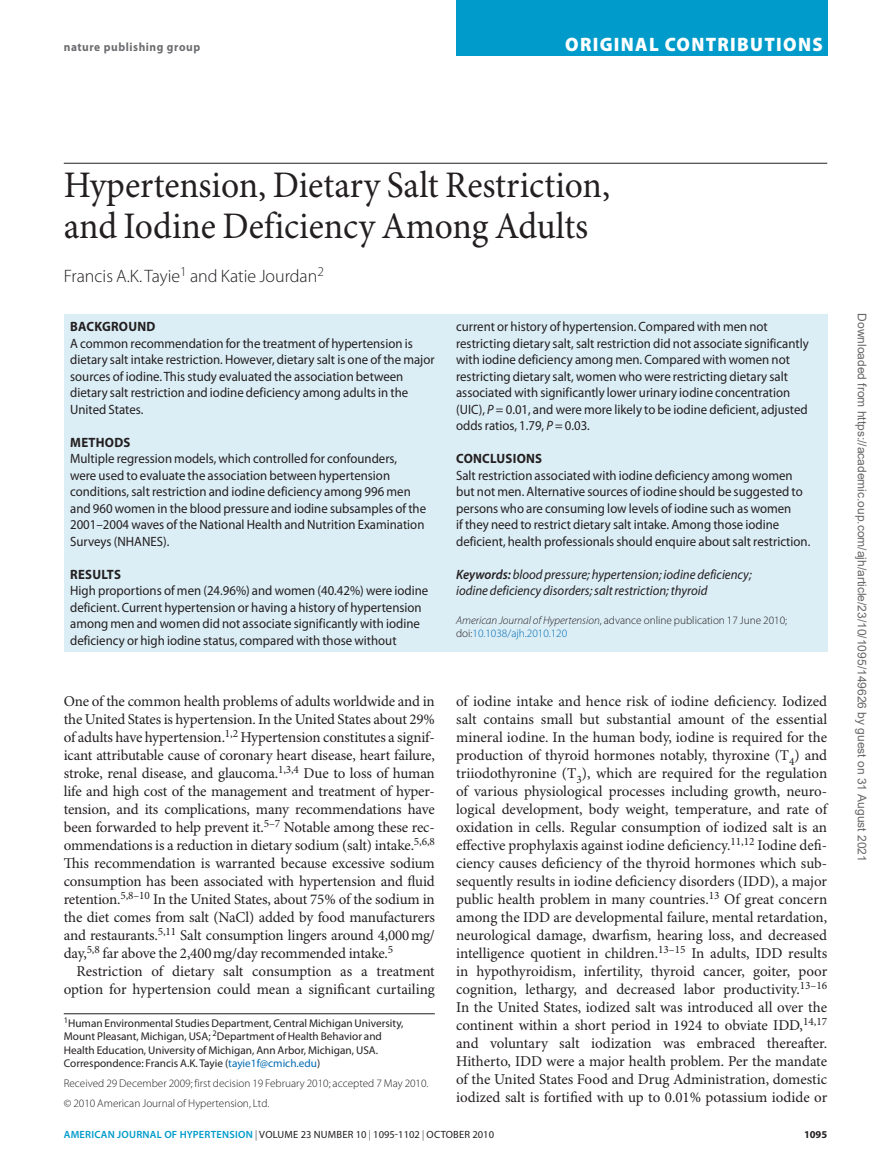
<style>
.page{position:relative;width:891px;height:1175px;background:#fff}
.page>*{position:absolute;margin:0;border:0;box-sizing:border-box;transform-origin:0 0}
.t1{font:37.5px/40.5px "Minion Pro";color:#231f20;scale:.95 1}
.t2{font:900 19.5px "Myriad Pro";letter-spacing:.07em;color:#fff;scale:.95 1}
.t3{font:300 18px "Myriad Pro";color:#231f20}
.t4{font:15px/18px "Minion Pro";letter-spacing:-.005em;color:#231f20;text-align:justify}
.t5{font:13.5px/16.5px "Myriad Pro";color:#231f20;scale:.95 1}
.t6{font:italic 13.5px/16.5px "Myriad Pro";color:#231f20;scale:.95 1}
.t7{font:700 13.5px "Myriad Pro";letter-spacing:.02em;color:#231f20;scale:.95 1}
.t8{font:12px "Arial";color:#666}
.t9{font:700 12px "Myriad Pro";letter-spacing:.05em;color:#6c6d70;scale:.95 1}
.t10{font:11.25px/13.5px "Myriad Pro";color:#231f20}
.t11{font:300 11.25px/20px "Myriad Pro";color:#231f20}
.t12{font:10.5px "Myriad Pro";letter-spacing:.02em;color:#231f20}
.t13{font:700 10.5px "Myriad Pro";color:#231f20}
.s1{font-style:italic}
.s2{font-weight:600}
.s3{color:#006cb3}
.s4{font-weight:600;color:#009bca}
.s5{font-weight:300}
</style>
<div class="page">
<div style="left:456px;top:0;width:371px;height:55px;background:#009bca"></div>
<hr style="left:64px;top:1013px;width:371px;height:1px;background:#231f20">
<hr style="left:64px;top:163px;width:763px;height:1px;background:#231f20">
<div style="left:64px;top:315px;width:763px;height:337px;background:#dbedf5"></div>
<p class="t9" style="left:64px;top:40px;width:145px">NATURE PUBLISHING GROUP</p>
<h2 class="t2" style="left:565px;top:34px;width:273px">ORIGINAL CONTRIBUTIONS</h2>
<h1 class="t1" style="left:64px;top:167px;width:577px">Hypertension, Dietary Salt Restriction, and Iodine Deficiency Among Adults</h1>
<p class="t3" style="left:64px;top:266px;width:262px">Francis A.K. Tayie<sup>1</sup> and Katie Jourdan<sup>2</sup></p>
<p class="t7" style="left:70px;top:319px;width:91px">BACKGROUND</p>
<p class="t5" style="left:70px;top:335px;width:385px">A common recommendation for the treatment of hypertension is dietary salt intake restriction. However, dietary salt is one of the major sources of iodine. This study evaluated the association between dietary salt restriction and iodine deficiency among adults in the United States.</p>
<p class="t7" style="left:70px;top:434px;width:65px">METHODS</p>
<p class="t5" style="left:70px;top:451px;width:376px">Multiple regression models, which controlled for confounders, were used to evaluate the association between hypertension conditions, salt restriction and iodine deficiency among 996 men and 960 women in the blood pressure and iodine subsamples of the 2001–2004 waves of the National Health and Nutrition Examination Surveys (NHANES).</p>
<p class="t7" style="left:70px;top:566px;width:55px">RESULTS</p>
<p class="t5" style="left:70px;top:583px;width:378px">High proportions of men (24.96%) and women (40.42%) were iodine deficient. Current hypertension or having a history of hypertension among men and women did not associate significantly with iodine deficiency or high iodine status, compared with those without</p>
<p class="t5" style="left:456px;top:319px;width:373px">current or history of hypertension. Compared with men not restricting dietary salt, salt restriction did not associate significantly with iodine deficiency among men. Compared with women not restricting dietary salt, women who were restricting dietary salt associated with significantly lower urinary iodine concentration (UIC), <span class="s1">P</span> = 0.01, and were more likely to be iodine deficient, adjusted odds ratios, 1.79, <span class="s1">P</span> = 0.03.</p>
<p class="t7" style="left:456px;top:451px;width:92px">CONCLUSIONS</p>
<p class="t5" style="left:456px;top:467px;width:374px">Salt restriction associated with iodine deficiency among women but not men. Alternative sources of iodine should be suggested to persons who are consuming low levels of iodine such as women<br>if they need to restrict dietary salt intake. Among those iodine deficient, health professionals should enquire about salt restriction.</p>
<p class="t6" style="left:456px;top:566px;width:313px"><span class="s2">Keywords:</span> blood pressure; hypertension; iodine deficiency; iodine deficiency disorders; salt restriction; thyroid</p>
<p class="t11" style="left:456px;top:613px;width:333px;line-height:13.5px"><span class="s1">American Journal of Hypertension</span>, advance online publication 17 June 2010; doi:<span class="s3">10.1038/ajh.2010.120</span></p>
<p class="t4" style="left:64px;top:692px;width:373px">One of the common health problems of adults worldwide and in the United States is hypertension. In the United States about 29% of adults have hypertension.<sup>1,2</sup> Hypertension constitutes a signif&shy;icant attributable cause of coronary heart disease, heart failure, stroke, renal disease, and glaucoma.<sup>1,3,4</sup> Due to loss of human life and high cost of the management and treatment of hyper&shy;tension, and its complications, many recommendations have been forwarded to help prevent it.<sup>5–7</sup> Notable among these rec&shy;ommendations is a reduction in dietary sodium (salt) intake.<sup>5,6,8<br></sup>This recommendation is warranted because excessive sodium consumption has been associated with hypertension and fluid retention.<sup>5,8–10</sup> In the United States, about 75% of the sodium in the diet comes from salt (NaCl) added by food manufacturers and restaurants.<sup>5,11</sup> Salt consumption lingers around 4,000mg/ day,<sup>5,8</sup> far above the 2,400mg/day recommended intake.<sup>5</sup></p>
<p class="t4" style="left:64px;top:962px;width:373px;text-align:right">Restriction of dietary salt consumption as a treatment option for hypertension could mean a significant curtailing</p>
<p class="t10" style="left:64px;top:1016px;width:341px"><sup>1</sup>Human Environmental Studies Department, Central Michigan University, Mount Pleasant, Michigan, USA; <sup>2</sup>Department of Health Behavior and Health Education, University of Michigan, Ann Arbor, Michigan, USA.<br>Correspondence: Francis A.K. Tayie (<span class="s3">tayie1f@cmich.edu</span>)</p>
<p class="t11" style="left:64px;top:1073px;width:366px">Received 29 December 2009; first decision 19 February 2010; accepted 7 May 2010. © 2010 American Journal of Hypertension, Ltd.</p>
<p class="t4" style="left:456px;top:692px;width:373px">of iodine intake and hence risk of iodine deficiency. Iodized salt contains small but substantial amount of the essential mineral iodine. In the human body, iodine is required for the production of thyroid hormones notably, thyroxine (T<sub>4</sub>) and triiodothyronine (T<sub>3</sub>), which are required for the regulation of various physiological processes including growth, neuro&shy;logical development, body weight, temperature, and rate of oxidation in cells. Regular consumption of iodized salt is an effective prophylaxis against iodine deficiency.<sup>11,12</sup> Iodine defi&shy;ciency causes deficiency of the thyroid hormones which sub&shy;sequently results in iodine deficiency disorders (IDD), a major public health problem in many countries.<sup>13</sup> Of great concern among the IDD are developmental failure, mental retardation, neurological damage, dwarfism, hearing loss, and decreased intelligence quotient in children.<sup>13–15</sup> In adults, IDD results in hypothyroidism, infertility, thyroid cancer, goiter, poor cognition, lethargy, and decreased labor productivity.<sup>13–16<br></sup>In the United States, iodized salt was introduced all over the continent within a short period in 1924 to obviate IDD,<sup>14,17 </sup>and voluntary salt iodization was embraced thereafter.<br>Hitherto, IDD were a major health problem. Per the mandate of the United States Food and Drug Administration, domestic iodized salt is fortified with up to 0.01% potassium iodide or</p>
<p class="t12" style="left:64px;top:1128px;width:432px"><span class="s4">AMERICAN JOURNAL OF HYPERTENSION</span> <span class="s5">|</span> VOLUME 23 NUMBER 10 <span class="s5">|</span> 1095-1102 <span class="s5">|</span> OCTOBER 2010</p>
<p class="t13" style="left:804px;top:1128px;width:25px">1095</p>
<p class="t8" style="left:866px;top:313px;width:549px;rotate:90deg">Downloaded from https://academic.oup.com/ajh/article/23/10/1095/149626 by guest on 31 August 2021</p>
</div>
